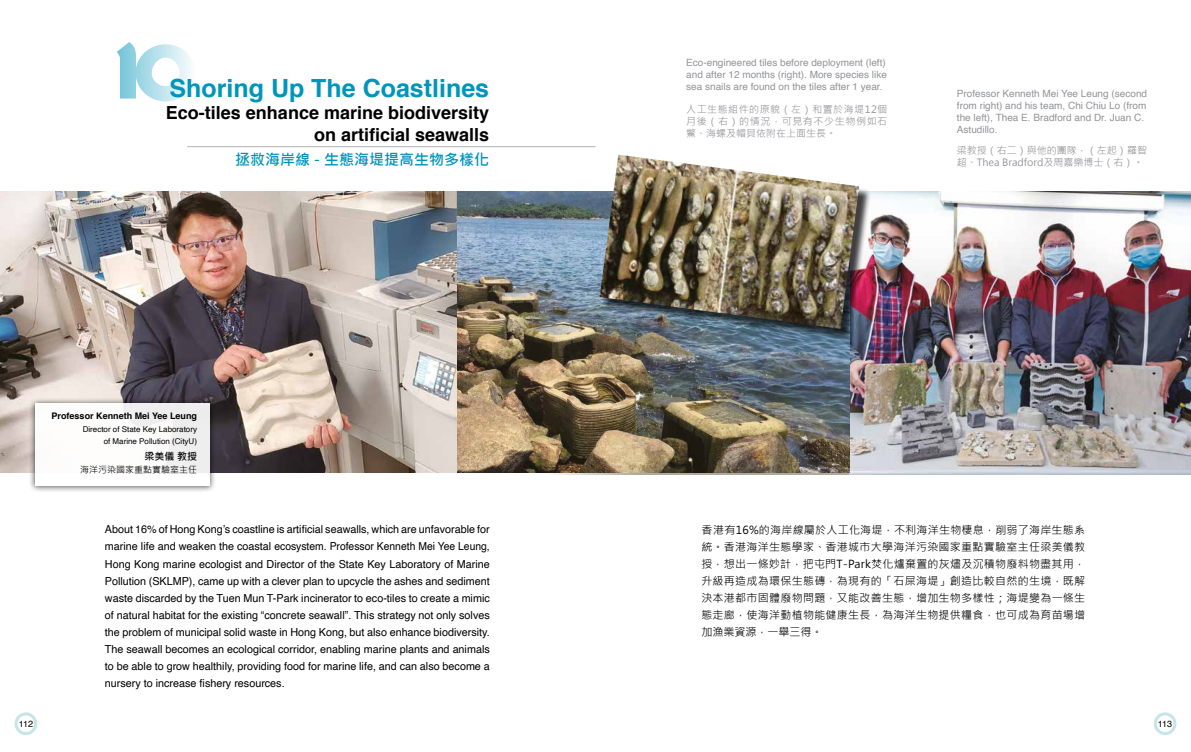
<style>
.page{position:relative;width:1191px;height:752px;background:#fff}
.page>*{position:absolute;margin:0;border:0;box-sizing:border-box;transform-origin:0 0}
.t1{font:700 25px "Helvetica";color:#0095bb}
.t2{font:700 18px/22px "Helvetica";color:#000;text-align:right}
.t3{font:700 15px "Microsoft Jheng Hei";color:#0095bb}
.t4{font:11px/17px "Helvetica";color:#000;text-align:justify}
.t5{font:11px/17px "Microsoft Jheng Hei";letter-spacing:.025em;color:#000;text-align:justify}
.t6{font:10px/12px "Helvetica";color:#939498}
.t7{font:10px/12px "Microsoft Jheng Hei";color:#939498;text-align:justify}
.t8{font:700 10px "Microsoft Jheng Hei";color:#000}
.t9{font:700 9px "Helvetica";color:#000}
.t10{font:9px "Microsoft Jheng Hei";color:#000}
.t11{font:9px "Helvetica";letter-spacing:-.035em;color:#000}
.t12{font:8px/12px "Helvetica";color:#000;text-align:right}
</style>
<div class="page">
<hr style="left:187px;top:146px;width:408px;height:1px;background:#939498">
<img style="left:0;top:191px;width:546px;height:281px">
<div style="left:28px;top:397px;width:188px;height:95px;background:#000;opacity:.75"></div>
<div style="left:35px;top:403px;width:175px;height:82px;background:linear-gradient(to right,#fff,#f2f2f2)"></div>
<svg style="left:117px;top:42px;width:74px;height:59px"></svg>
<img style="left:546px;top:191px;width:303px;height:283px">
<img style="left:849px;top:191px;width:342px;height:283px">
<div style="left:601px;top:156px;width:270px;height:185px;background:#000;opacity:.75"></div>
<img style="left:599px;top:154px;width:260px;height:174px">
<div style="left:1153px;top:712px;width:23px;height:22px;border:3px solid #c6e5ea;border-radius:50%"></div>
<div style="left:15px;top:712px;width:22px;height:22px;border:3px solid #c6e5ea;border-radius:50%"></div>
<h1 class="t1" style="left:170px;top:68px;width:321px">Shoring Up The Coastlines</h1>
<h2 class="t2" style="left:166px;top:101px;width:325px">Eco-tiles enhance marine biodiversity on artificial seawalls</h2>
<h3 class="t3" style="left:235px;top:150px;width:256px">拯救海岸線 - 生態海堤提高生物多樣化</h3>
<p class="t9" style="left:52px;top:409px;width:147px">Professor Kenneth Mei Yee Leung</p>
<p class="t12" style="left:83px;top:422px;width:116px">Director of State Key Laboratory of Marine Pollution (CityU)</p>
<p class="t8" style="left:145px;top:450px;width:54px">梁美儀 教授</p>
<p class="t10" style="left:80px;top:464px;width:119px">海洋污染國家重點實驗室主任</p>
<p class="t6" style="left:686px;top:57px;width:202px;text-align:justify">Eco-engineered tiles before deployment (left) and after 12 months (right). More species like sea snails are found on the tiles after 1 year.</p>
<p class="t7" style="left:686px;top:103px;width:203px">人工生態組件的原貌（左）和置於海堤12個月後（右）的情況，可見有不少生物例如石鱉、海螺及帽貝依附在上面生長。</p>
<p class="t6" style="left:957px;top:88px;width:192px">Professor Kenneth Mei Yee Leung (second from right) and his team, Chi Chiu Lo (from the left), Thea E. Bradford and Dr. Juan C.<br>Astudillo.</p>
<p class="t7" style="left:957px;top:145px;width:191px">梁教授（右二）與他的團隊，（左起）羅智超、Thea Bradford及周嘉樂博士（右）。</p>
<p class="t4" style="left:105px;top:521px;width:386px">About 16% of Hong Kong’s coastline is artificial seawalls, which are unfavorable for marine life and weaken the coastal ecosystem. Professor Kenneth Mei Yee Leung, Hong Kong marine ecologist and Director of the State Key Laboratory of Marine Pollution (SKLMP), came up with a clever plan to upcycle the ashes and sediment waste discarded by the Tuen Mun T-Park incinerator to eco-tiles to create a mimic of natural habitat for the existing “concrete seawall”. This strategy not only solves the problem of municipal solid waste in Hong Kong, but also enhance biodiversity.<br>The seawall becomes an ecological corridor, enabling marine plants and animals to be able to grow healthily, providing food for marine life, and can also become a nursery to increase fishery resources.</p>
<p class="t5" style="left:701px;top:521px;width:385px">香港有16%的海岸線屬於人工化海堤，不利海洋生物棲息，削弱了海岸生態系統。香港海洋生態學家、香港城市大學海洋污染國家重點實驗室主任梁美儀教授，想出一條妙計，把屯門T-Park焚化爐棄置的灰燼及沉積物廢料物盡其用，升級再造成為環保生態磚，為現有的「石屎海堤」創造比較自然的生境，既解決本港都市固體廢物問題，又能改善生態，增加生物多樣性；海堤變為一條生態走廊，使海洋動植物能健康生長，為海洋生物提供糧食，也可成為育苗場增加漁業資源，一舉三得。</p>
<p class="t11" style="left:19px;top:716px;width:16px">112</p>
<p class="t11" style="left:1158px;top:716px;width:16px">113</p>
</div>
